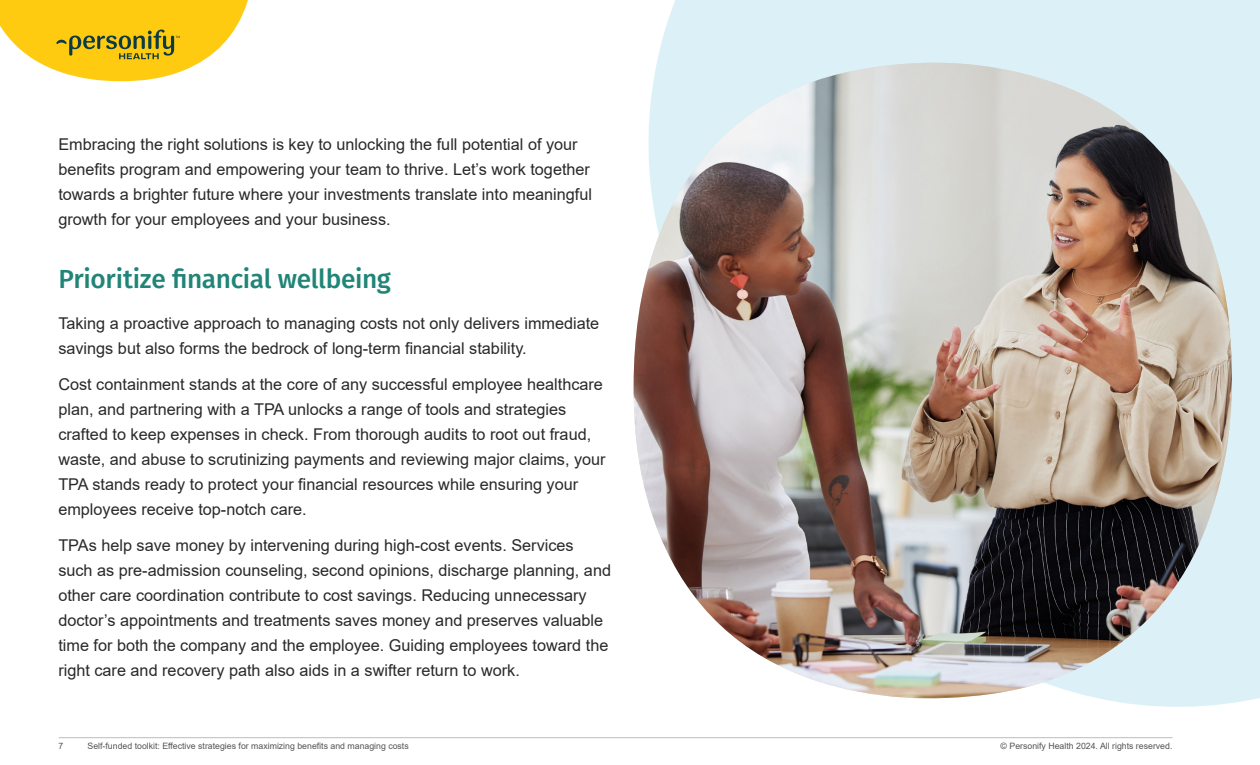
<style>
.page{position:relative;width:1260px;height:765px;background:#fff}
.page>*{position:absolute;margin:0;border:0;box-sizing:border-box;transform-origin:0 0}
.Text_Intro_1{font:500 26.25px "Fira Sans";letter-spacing:-.015em;color:#208577}
.Body_Text{font:16.25px/25px "Arial";color:#282928}
.t1{font:8.75px "Arial";color:#575353}
</style>
<div class="page">
<hr style="left:59px;top:737px;width:1113px;height:1px;background:#bcbdc0">
<svg style="left:0;top:0;width:248px;height:81px"></svg>
<svg style="left:658px;top:0;width:602px;height:707px;background:#def2f7"></svg>
<img style="left:633px;top:63px;width:600px;height:637px">
<p class="Body_Text" style="left:58px;top:132px;width:535px">Embracing the right solutions is key to unlocking the full potential of your benefits program and empowering your team to thrive. Let’s work together towards a brighter future where your investments translate into meaningful growth for your employees and your business.</p>
<p class="Text_Intro_1" style="left:58px;top:257px;width:334px">Prioritize financial wellbeing</p>
<p class="Body_Text" style="left:58px;top:311px;width:542px">Taking a proactive approach to managing costs not only delivers immediate savings but also forms the bedrock of long-term financial stability.</p>
<p class="Body_Text" style="left:58px;top:372px;width:549px">Cost containment stands at the core of any successful employee healthcare plan, and partnering with a TPA unlocks a range of tools and strategies crafted to keep expenses in check. From thorough audits to root out fraud, waste, and abuse to scrutinizing payments and reviewing major claims, your TPA stands ready to protect your financial resources while ensuring your employees receive top-notch care.</p>
<p class="Body_Text" style="left:58px;top:532px;width:554px">TPAs help save money by intervening during high-cost events. Services such as pre-admission counseling, second opinions, discharge planning, and other care coordination contribute to cost savings. Reducing unnecessary doctor’s appointments and treatments saves money and preserves valuable time for both the company and the employee. Guiding employees toward the right care and recovery path also aids in a swifter return to work.</p>
<p class="t1" style="left:59px;top:740px;width:6px">7</p>
<p class="t1" style="left:88px;top:740px;width:323px">Self-funded toolkit: Effective strategies for maximizing benefits and managing costs</p>
<p class="t1" style="left:1001px;top:740px;width:173px">© Personify Health 2024. All rights reserved.</p>
</div>
